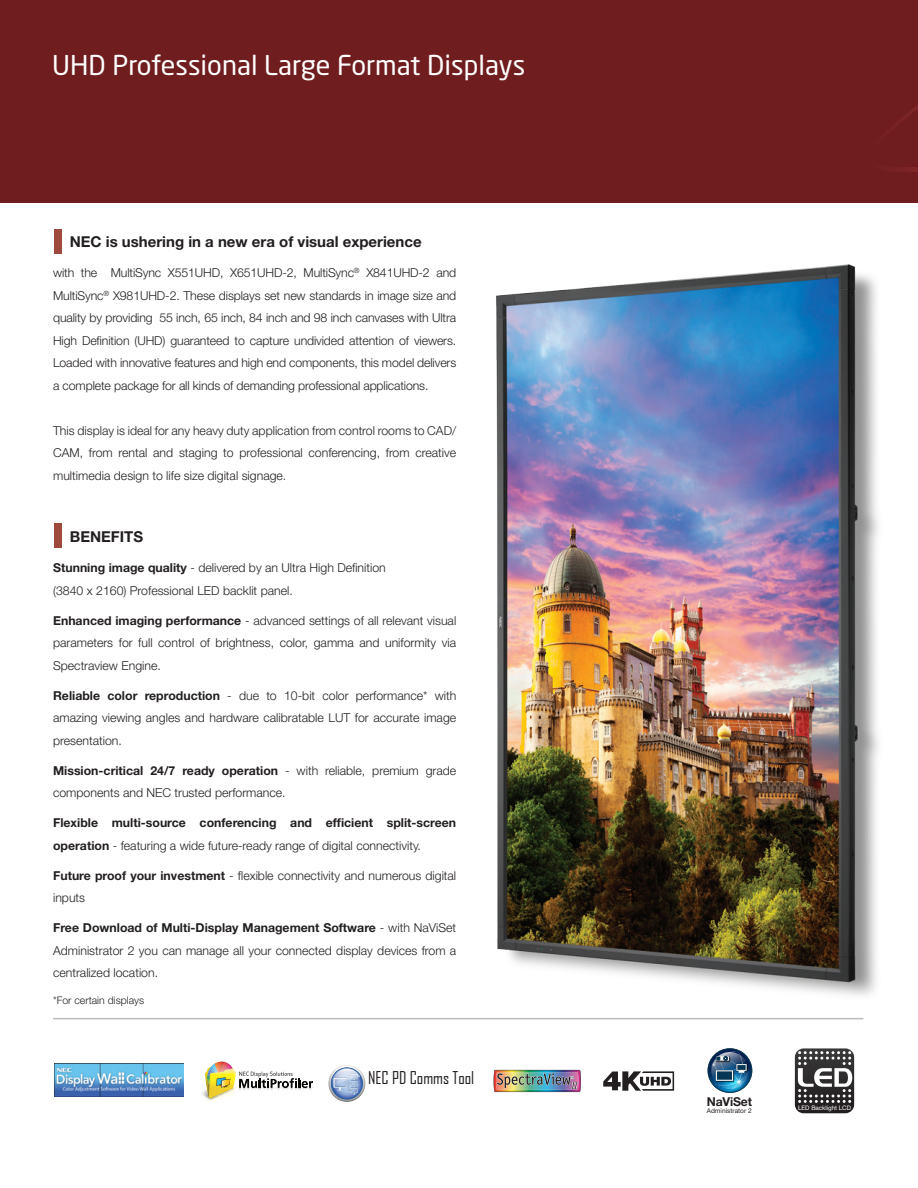
<style>
.page{position:relative;width:918px;height:1188px;background:#fff}
.page>*{position:absolute;margin:0;border:0;box-sizing:border-box;transform-origin:0 0}
.t1{font:27px "Neo Sans Std";color:#fff}
.t2{font:16.95px "Agency FB";color:#231f20}
.t3{font:700 15px "Helvetica Neue LT Std";color:#231f20}
.t4{font:300 12.3px/22.5px "Helvetica Neue LT Std";color:#231f20;text-align:justify}
.t5{font:700 12.3px/22.5px "Helvetica Neue LT Std";color:#231f20}
.t6{font:300 10.5px "Helvetica Neue LT Std";color:#231f20}
.t7{font:6.6px "Helvetica Neue LT Std";color:#231f20}
.t8{font:6.15px "Helvetica Neue LT";color:#fff}
.s1{font-weight:700}
.s2{font-weight:300}
</style>
<div class="page">
<div style="left:0;top:0;width:918px;height:202px;background:#701d1f"></div>
<svg style="left:902px;top:105px;width:16px;height:67px"></svg>
<hr style="left:53px;top:1018px;width:810px;height:1px;background:#231f20">
<div style="left:54px;top:230px;width:7px;height:24px;background:#9d4a3c"></div>
<div style="left:54px;top:523px;width:7px;height:25px;background:#9d4a3c"></div>
<img style="left:411px;top:202px;width:507px;height:818px">
<img style="left:708px;top:1048px;width:44px;height:45px">
<svg style="left:795px;top:1048px;width:59px;height:65px"></svg>
<svg style="left:603px;top:1071px;width:71px;height:20px"></svg>
<svg style="left:202px;top:1062px;width:111px;height:39px"></svg>
<img style="left:55px;top:1063px;width:129px;height:33px">
<img style="left:494px;top:1070px;width:87px;height:22px">
<svg style="left:328px;top:1065px;width:37px;height:37px"></svg>
<svg style="left:329px;top:1066px;width:36px;height:35px"></svg>
<h1 class="t1" style="left:52px;top:48px;width:475px">UHD Professional Large Format Displays</h1>
<p class="t3" style="left:70px;top:233px;width:353px">NEC is ushering in a new era of visual experience</p>
<p class="t4" style="left:53px;top:262px;width:405px">with the MultiSync X551UHD, X651UHD-2, MultiSync<sup>®</sup> X841UHD-2 and MultiSync<sup>®</sup> X981UHD-2. These displays set new standards in image size and quality by providing 55 inch, 65 inch, 84 inch and 98 inch canvases with Ultra High Definition (UHD) guaranteed to capture undivided attention of viewers.<br>Loaded with innovative features and high end components, this model delivers a complete package for all kinds of demanding professional applications.</p>
<p class="t4" style="left:53px;top:419px;width:405px">This display is ideal for any heavy duty application from control rooms to CAD/ CAM, from rental and staging to professional conferencing, from creative multimedia design to life size digital signage.</p>
<p class="t3" style="left:70px;top:527px;width:75px">BENEFITS</p>
<p class="t4" style="left:53px;top:556px;width:334px"><span class="s1">Stunning image quality</span> - delivered by an Ultra High Definition (3840 x 2160) Professional LED backlit panel.</p>
<p class="t4" style="left:53px;top:609px;width:405px"><span class="s1">Enhanced imaging performance</span> - advanced settings of all relevant visual parameters for full control of brightness, color, gamma and uniformity via Spectraview Engine.</p>
<p class="t4" style="left:53px;top:684px;width:405px"><span class="s1">Reliable color reproduction</span> - due to 10-bit color performance* with amazing viewing angles and hardware calibratable LUT for accurate image presentation.</p>
<p class="t4" style="left:53px;top:759px;width:405px"><span class="s1">Mission-critical 24/7 ready operation</span> - with reliable, premium grade components and NEC trusted performance.</p>
<p class="t5" style="left:53px;top:811px;width:405px">Flexible multi-source conferencing and efficient split-screen operation <span class="s2">- featuring a wide future-ready range of digital connectivity.</span></p>
<p class="t4" style="left:53px;top:864px;width:405px"><span class="s1">Future proof your investment</span> - flexible connectivity and numerous digital inputs</p>
<p class="t4" style="left:53px;top:916px;width:405px"><span class="s1">Free Download of Multi-Display Management Software</span> - with NaViSet Administrator 2 you can manage all your connected display devices from a centralized location.</p>
<p class="t6" style="left:53px;top:994px;width:93px">*For certain displays</p>
<h2 class="t2" style="left:368px;top:1068px;width:108px">NEC PD Comms Tool</h2>
<p class="t5" style="left:707px;top:1090px;width:47px">NaViSet</p>
<p class="t7" style="left:707px;top:1107px;width:46px">Administrator 2</p>
<p class="t8" style="left:798px;top:1104px;width:55px">LED Backlight LCD</p>
</div>
